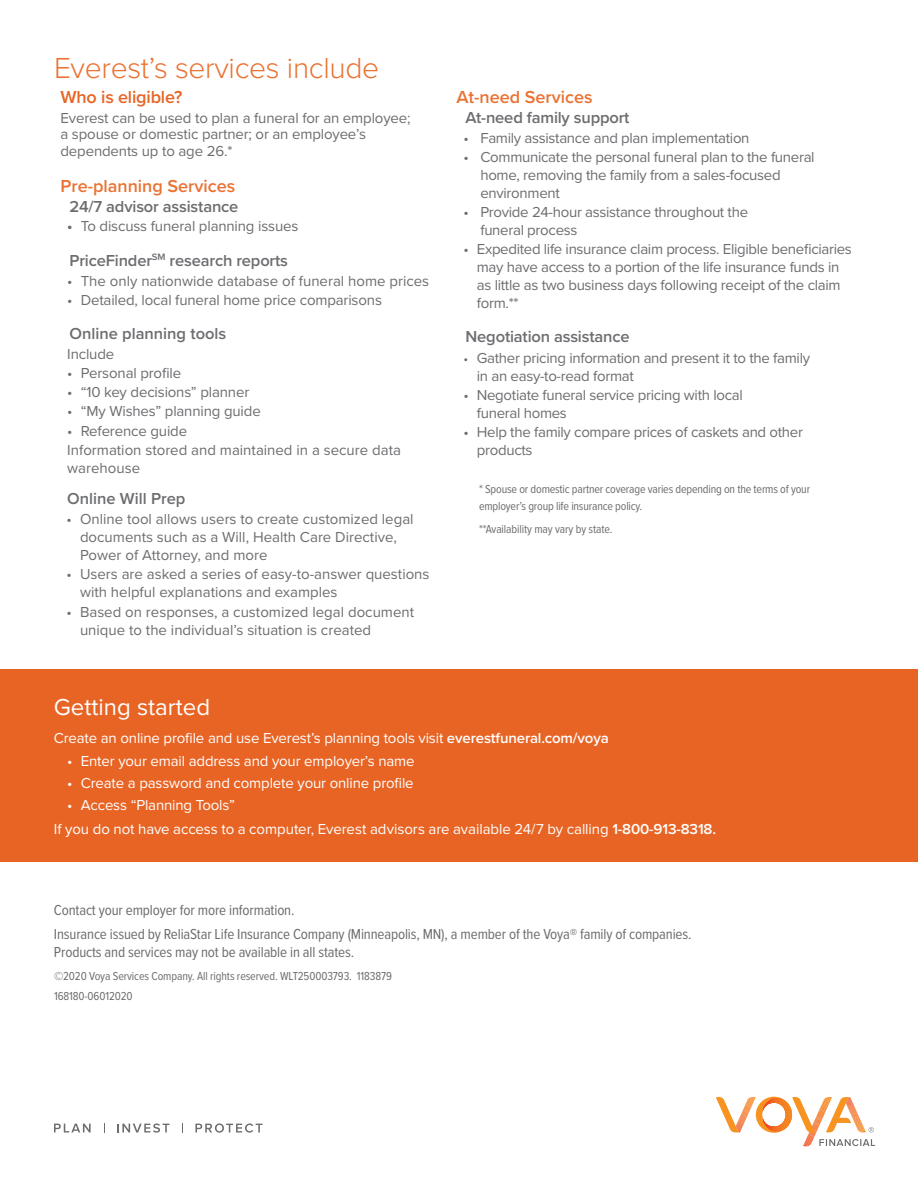
<style>
.page{position:relative;width:918px;height:1188px;background:#fff}
.page>*{position:absolute;margin:0;border:0;box-sizing:border-box;transform-origin:0 0}
.t1{font:300 30px "Proxima Nova";letter-spacing:-.01em;color:#ea7232}
.t2{font:24px "Proxima Nova";color:#fff}
.t3{font:600 18px "Proxima Nova";color:#ea7232}
.t4{font:600 18px "Proxima Nova";letter-spacing:-.01em;color:#e86424}
.t5{font:600 16.5px "Proxima Nova";letter-spacing:-.01em;color:#6c6d70}
.t6{font:15px/18px "Proxima Nova";letter-spacing:-.01em;color:#6c6d70}
.t7{font:15px/23.9px "Proxima Nova";letter-spacing:-.01em;color:#fff}
.t8{font:15px/23.4px "Proxima Nova Cond";letter-spacing:-.01em;color:#6c6d70}
.t9{font:12px/20.4px "Proxima Nova Cond";letter-spacing:-.01em;color:#6c6d70}
.s1{font-weight:700}
.s2{font-size:13.5px}
.s3{font-weight:600}
</style>
<div class="page">
<div style="left:0;top:669px;width:918px;height:193px;background:#e86424"></div>
<svg style="left:716px;top:1096px;width:159px;height:51px"></svg>
<svg style="left:54px;top:1124px;width:37px;height:8px"></svg>
<svg style="left:117px;top:1123px;width:52px;height:10px"></svg>
<svg style="left:195px;top:1123px;width:68px;height:10px"></svg>
<h1 class="t1" style="left:54px;top:45px;width:327px">Everest’s services include</h1>
<p class="t4" style="left:61px;top:83px;width:124px">Who is eligible?</p>
<p class="t6" style="left:61px;top:109px;width:352px;line-height:16.5px">Everest can be used to plan a funeral for an employee; a spouse or domestic partner; or an employee’s dependents up to age 26.*</p>
<p class="t3" style="left:61px;top:172px;width:176px">Pre-planning Services</p>
<p class="t5" style="left:70px;top:194px;width:170px">24/7 advisor assistance</p>
<p class="t6" style="left:67px;top:216px;width:233px"><span class="s1">•</span> To discuss funeral planning issues</p>
<p class="t5" style="left:70px;top:248px;width:220px">PriceFinder<sup>SM</sup> research reports</p>
<p class="t6" style="left:67px;top:271px;width:363px">• The only nationwide database of funeral home prices</p>
<p class="t6" style="left:67px;top:290px;width:316px">• Detailed, local funeral home price comparisons</p>
<p class="t5" style="left:70px;top:321px;width:158px">Online planning tools</p>
<p class="t6" style="left:67px;top:345px;width:49px">Include</p>
<p class="t6" style="left:67px;top:364px;width:115px">• Personal profile</p>
<p class="t6" style="left:67px;top:383px;width:184px">• “10 key decisions” planner</p>
<p class="t6" style="left:67px;top:402px;width:195px">• “My Wishes” planning guide</p>
<p class="t6" style="left:67px;top:421px;width:335px;line-height:18.6px">• Reference guide<br>Information stored and maintained in a secure data warehouse</p>
<p class="t5" style="left:67px;top:486px;width:120px">Online Will Prep</p>
<p class="t6" style="left:80px;top:510px;width:335px;text-indent:-14px">• Online tool allows users to create customized legal documents such as a Will, Health Care Directive,<br>Power of Attorney, and more</p>
<p class="t6" style="left:80px;top:565px;width:351px;text-indent:-14px">• Users are asked a series of easy-to-answer questions with helpful explanations and examples</p>
<p class="t6" style="left:80px;top:602px;width:336px;text-indent:-14px">• Based on responses, a customized legal document unique to the individual’s situation is created</p>
<p class="t3" style="left:457px;top:83px;width:138px">At-need Services</p>
<p class="t5" style="left:466px;top:105px;width:166px">At-need family support</p>
<p class="t6" style="left:463px;top:128px;width:288px">• Family assistance and plan implementation</p>
<p class="t6" style="left:480px;top:148px;width:336px;text-indent:-17px">• Communicate the personal funeral plan to the funeral home, removing the family from a sales-focused environment</p>
<p class="t6" style="left:480px;top:203px;width:269px;text-indent:-17px">• Provide 24-hour assistance throughout the funeral process</p>
<p class="t6" style="left:477px;top:240px;width:377px;text-indent:-14px">• Expedited life insurance claim process. Eligible beneficiaries may have access to a portion of the life insurance funds in as little as two business days following receipt of the claim form.**</p>
<p class="t5" style="left:466px;top:325px;width:166px">Negotiation assistance</p>
<p class="t6" style="left:477px;top:348px;width:335px;text-indent:-14px"><span class="s2">•</span> Gather pricing information and present it to the family in an easy-to-read format</p>
<p class="t6" style="left:477px;top:385px;width:268px;text-indent:-14px">• Negotiate funeral service pricing with local funeral homes</p>
<p class="t6" style="left:477px;top:422px;width:328px;text-indent:-14px">• Help the family compare prices of caskets and other products</p>
<p class="t9" style="left:479px;top:481px;width:333px;line-height:16.5px">* Spouse or domestic partner coverage varies depending on the terms of your employer’s group life insurance policy.</p>
<p class="t9" style="left:479px;top:519px;width:135px">**Availability may vary by state.</p>
<h2 class="t2" style="left:54px;top:689px;width:158px">Getting started</h2>
<p class="t7" style="left:54px;top:725px;width:557px">Create an online profile and use Everest’s planning tools visit <span class="s3">everestfuneral.com/voya</span></p>
<p class="t7" style="left:67px;top:748px;width:349px">• Enter your email address and your employer’s name</p>
<p class="t7" style="left:67px;top:771px;width:348px">• Create a password and complete your online profile</p>
<p class="t7" style="left:54px;top:793px;width:664px;text-indent:14px">• Access “Planning Tools”<br>If you do not have access to a computer, Everest advisors are available 24/7 by calling <span class="s3">1-800-913-8318.</span></p>
<p class="t8" style="left:54px;top:899px;width:639px">Contact your employer for more information.<br>Insurance issued by ReliaStar Life Insurance Company (Minneapolis, MN), a member of the Voya® family of companies.</p>
<p class="t8" style="left:54px;top:940px;width:302px">Products and services may not be available in all states.</p>
<p class="t9" style="left:54px;top:966px;width:339px">©2020 Voya Services Company. All rights reserved. WLT250003793. 1183879<br>168180-06012020</p>
</div>
